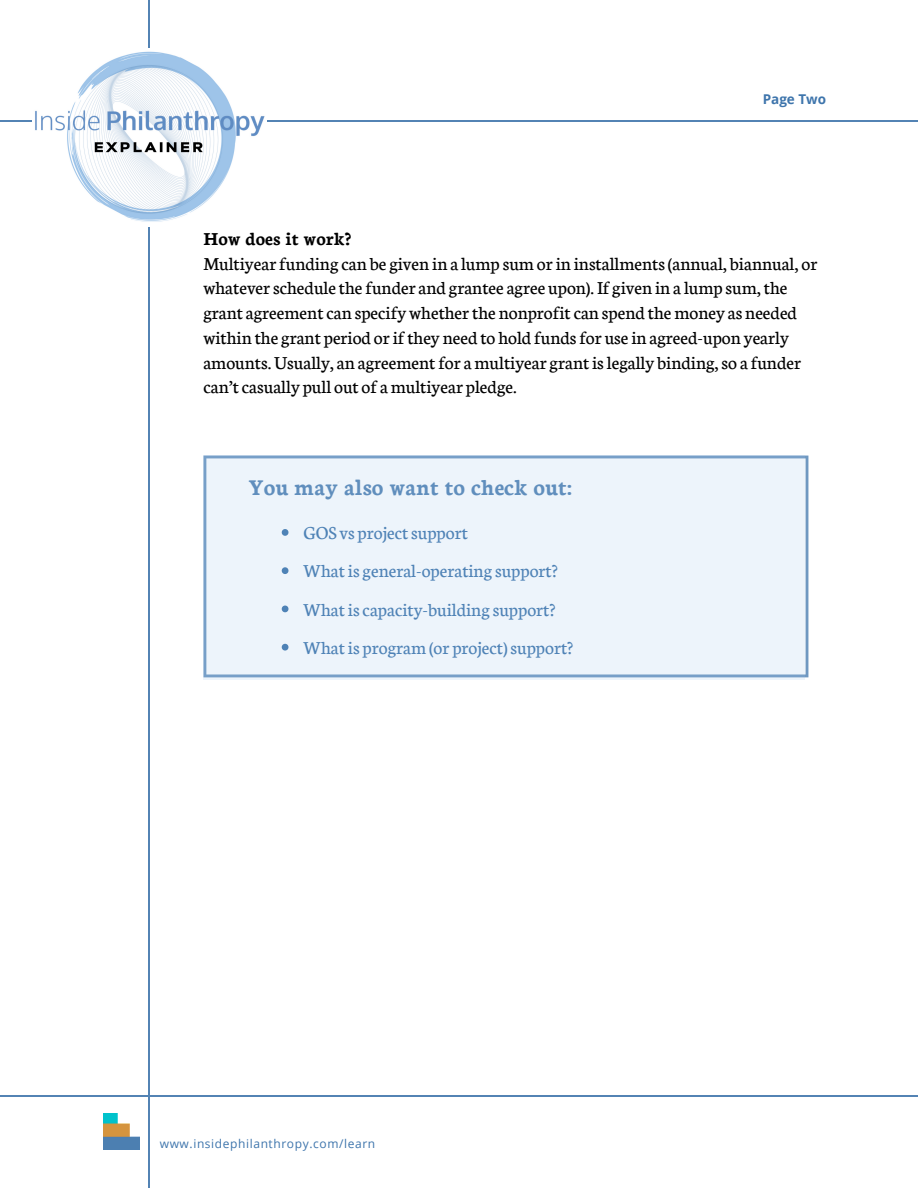
<style>
.page{position:relative;width:918px;height:1188px;background:#fff}
.page>*{position:absolute;margin:0;border:0;box-sizing:border-box;transform-origin:0 0}
.t1{font:700 24px "Neuton";color:#5383b4}
.t2{font:19.5px/24.8px "Neuton";color:#000}
.t3{font:19.5px "Neuton";color:#3e75ac}
.t4{font:700 19.5px "Neuton";color:#000}
.t5{font:700 13.5px "Open Sans";color:#3e75ac}
.t6{font:12px "Open Sans";letter-spacing:.05em;color:#3e75ac}
</style>
<div class="page">
<hr style="left:0;top:121px;width:918px;height:1px;background:#5383b4">
<hr style="left:148px;top:0;width:2px;height:1188px;background:#5383b4">
<img style="left:103px;top:1114px;width:36px;height:36px">
<hr style="left:0;top:1095px;width:918px;height:1px;background:#5383b4">
<img style="left:32px;top:48px;width:234px;height:178px">
<div style="left:203px;top:456px;width:601px;height:223px;background:#edf4fb"></div>
<p class="t5" style="left:763px;top:90px;width:65px">Page Two</p>
<p class="t4" style="left:203px;top:225px;width:149px">How does it work?</p>
<p class="t2" style="left:203px;top:249px;width:616px">Multiyearfunding can be given in a lump sumorin installments(annual, biannual, or whateverschedulethefunder and grantee agree upon). If given in a lump sum,the</p>
<p class="t2" style="left:203px;top:299px;width:599px">grant agreementcan specifywhetherthe nonprofitcan spend themoney as needed within the grant period orifthey need to hold fundsfor usein agreed-upon yearly amounts.Usually, an agreementfor amultiyear grantislegally binding,so a funder can’tcasually pull out of amultiyear pledge.</p>
<p class="t1" style="left:248px;top:470px;width:325px">You may also want to check out:</p>
<p class="t3" style="left:304px;top:519px;width:166px">GOS vs projectsupport</p>
<p class="t3" style="left:304px;top:557px;width:256px">Whatis general-operating support?</p>
<p class="t3" style="left:304px;top:596px;width:253px">Whatiscapacity-building support?</p>
<p class="t3" style="left:304px;top:634px;width:271px">Whatis program(or project)support?</p>
<p class="t6" style="left:160px;top:1135px;width:217px">www.insidephilanthropy.com/learn</p>
</div>
